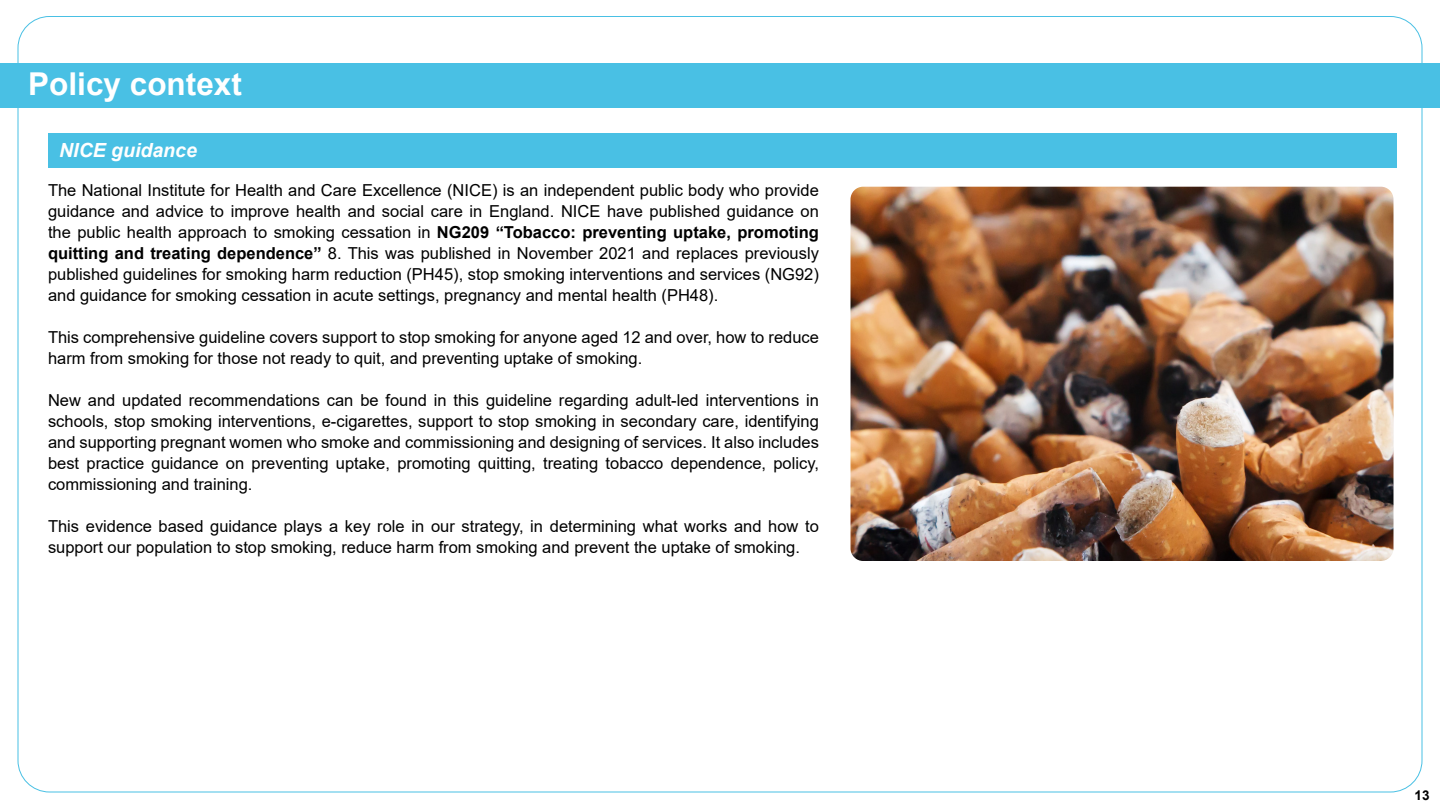
<style>
.page{position:relative;width:1440px;height:810px;background:#fff}
.page>*{position:absolute;margin:0;border:0;box-sizing:border-box;transform-origin:0 0}
.t1{font:700 31.5px "Arial";color:#fff}
.t2{font:italic 700 19.5px "Arial";color:#fff}
.t3{font:16.5px/21px "Arial";color:#000;text-align:justify}
.t4{font:700 13.5px "Arial";color:#000}
.s1{font-weight:700}
</style>
<div class="page">
<div style="left:0;top:63px;width:1440px;height:45px;background:#49c0e4"></div>
<div style="left:48px;top:134px;width:1348px;height:34px;background:#49c0e4"></div>
<img style="left:850px;top:187px;width:544px;height:374px">
<h1 class="t1" style="left:28px;top:62px;width:215px">Policy context</h1>
<p class="t2" style="left:59px;top:137px;width:139px">NICE guidance</p>
<p class="t3" style="left:48px;top:180px;width:773px">The National Institute for Health and Care Excellence (NICE) is an independent public body who provide guidance and advice to improve health and social care in England. NICE have published guidance on the public health approach to smoking cessation in <span class="s1">NG209 “Tobacco: preventing uptake, promoting quitting and treating dependence”</span> 8. This was published in November 2021 and replaces previously published guidelines for smoking harm reduction (PH45), stop smoking interventions and services (NG92) and guidance for smoking cessation in acute settings, pregnancy and mental health (PH48).</p>
<p class="t3" style="left:48px;top:327px;width:772px">This comprehensive guideline covers support to stop smoking for anyone aged 12 and over, how to reduce harm from smoking for those not ready to quit, and preventing uptake of smoking.</p>
<p class="t3" style="left:48px;top:390px;width:772px">New and updated recommendations can be found in this guideline regarding adult-led interventions in schools, stop smoking interventions, e-cigarettes, support to stop smoking in secondary care, identifying and supporting pregnant women who smoke and commissioning and designing of services. It also includes best practice guidance on preventing uptake, promoting quitting, treating tobacco dependence, policy, commissioning and training.</p>
<p class="t3" style="left:48px;top:516px;width:773px">This evidence based guidance plays a key role in our strategy, in determining what works and how to support our population to stop smoking, reduce harm from smoking and prevent the uptake of smoking.</p>
<p class="t4" style="left:1414px;top:785px;width:17px">13</p>
</div>
